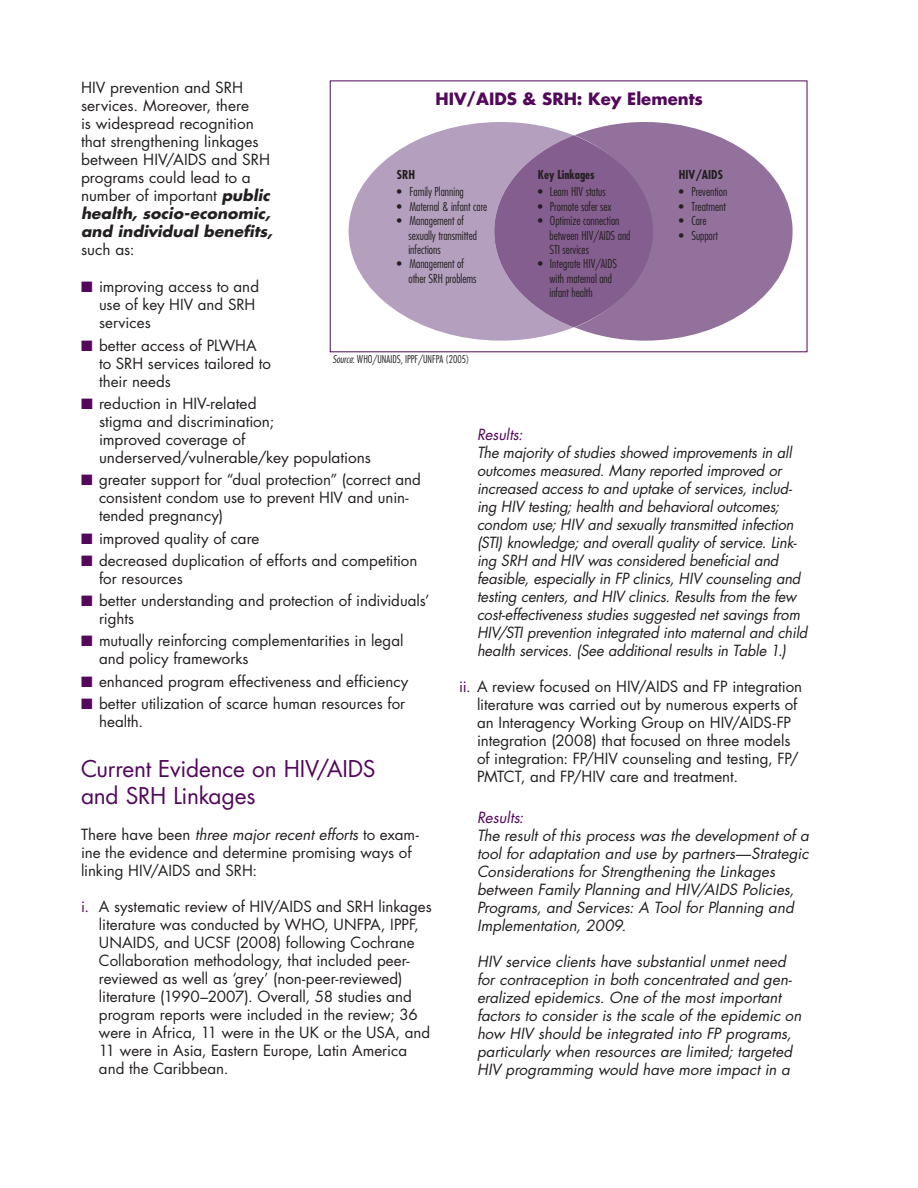
<style>
.page{position:relative;width:918px;height:1188px;background:#fff}
.page>*{position:absolute;margin:0;border:0;box-sizing:border-box;transform-origin:0 0}
.t1{font:22.5px/27px "Futura";letter-spacing:-.01em;color:#53085b}
.t2{font:700 16.5px "Futura";color:#53085b}
.t3{font:15px/18px "Futura";color:#231f20}
.t4{font:italic 15px/18px "Futura";letter-spacing:-.005em;color:#231f20}
.t5{font:italic 15px "Futura";color:#53085b}
.t6{font:300 condensed 12px/14.4px "Futura";color:#231f20}
.t7{font:700 condensed 12px "Futura";color:#231f20}
.t8{font:300 condensed 10.5px "Futura";color:#231f20}
.s1{font-weight:700;font-style:italic}
.s2{color:#53085b}
.s3{font-style:italic}
</style>
<div class="page">
<svg style="left:349px;top:122px;width:225px;height:219px;fill:#b4a0be"></svg>
<svg style="left:575px;top:122px;width:218px;height:219px;fill:#92729d"></svg>
<div style="left:494px;top:135px;width:159px;height:192px;background:#845e8e;border-radius:50%"></div>
<p class="t3" style="left:81px;top:78px;width:193px">HIV prevention and SRH services. Moreover, there<br>is widespread recognition that strengthening linkages between HIV/AIDS and SRH programs could lead to a number of important <span class="s1">public health, socio-economic, and individual benefits,</span></p>
<p class="t3" style="left:81px;top:240px;width:55px">such as:</p>
<p class="t3" style="left:99px;top:278px;width:162px;text-indent:-18px"><span class="s2">■</span> improving access to and use of key HIV and SRH services</p>
<p class="t3" style="left:99px;top:336px;width:174px;text-indent:-18px"><span class="s2">■</span> better access of PLWHA to SRH services tailored to their needs</p>
<p class="t3" style="left:99px;top:394px;width:274px;text-indent:-18px"><span class="s2">■</span> reduction in HIV-related<br>stigma and discrimination;<br>improved coverage of underserved/vulnerable/key populations</p>
<p class="t3" style="left:99px;top:470px;width:323px;text-indent:-18px"><span class="s2">■</span> greater support for “dual protection” (correct and consistent condom use to prevent HIV and unin&shy;tended pregnancy)</p>
<p class="t3" style="left:81px;top:529px;width:180px"><span class="s2">■</span> improved quality of care</p>
<p class="t3" style="left:99px;top:551px;width:320px;text-indent:-18px"><span class="s2">■</span> decreased duplication of efforts and competition for resources</p>
<p class="t3" style="left:99px;top:591px;width:332px;text-indent:-18px"><span class="s2">■</span> better understanding and protection of individuals’ rights</p>
<p class="t3" style="left:99px;top:632px;width:306px;text-indent:-18px"><span class="s2">■</span> mutually reinforcing complementarities in legal and policy frameworks</p>
<p class="t3" style="left:81px;top:672px;width:329px"><span class="s2">■</span> enhanced program effectiveness and efficiency</p>
<p class="t3" style="left:99px;top:694px;width:308px;text-indent:-18px"><span class="s2">■</span> better utilization of scarce human resources for health.</p>
<h1 class="t1" style="left:81px;top:755px;width:296px">Current Evidence on HIV/AIDS and SRH Linkages</h1>
<p class="t3" style="left:81px;top:825px;width:339px">There have been <span class="s3">three major recent efforts</span> to exam&shy;ine the evidence and determine promising ways of linking HIV/AIDS and SRH:</p>
<p class="t3" style="left:99px;top:897px;width:334px;text-indent:-18px"><span class="s2">i.</span> A systematic review of HIV/AIDS and SRH linkages literature was conducted by WHO, UNFPA, IPPF, UNAIDS, and UCSF (2008) following Cochrane Collaboration methodology, that included peer&shy;reviewed as well as ‘grey’ (non-peer-reviewed) literature (1990–2007). Overall, 58 studies and program reports were included in the review; 36 were in Africa, 11 were in the UK or the USA, and 11 were in Asia, Eastern Europe, Latin America and the Caribbean.</p>
<p class="t2" style="left:435px;top:88px;width:269px">HIV/AIDS &amp; SRH: Key Elements</p>
<p class="t7" style="left:538px;top:167px;width:58px">Key Linkages</p>
<p class="t6" style="left:538px;top:185px;width:69px">• Learn HIV status</p>
<p class="t6" style="left:538px;top:199px;width:75px">• Promote safer sex</p>
<p class="t6" style="left:549px;top:214px;width:82px;text-indent:-11px">• Optimize connection between HIV/AIDS and<br>STI services</p>
<p class="t6" style="left:549px;top:257px;width:69px;text-indent:-11px">• Integrate HIV/AIDS with maternal and infant health</p>
<p class="t7" style="left:679px;top:167px;width:46px">HIV/AIDS</p>
<p class="t6" style="left:679px;top:185px;width:50px">• Prevention</p>
<p class="t6" style="left:679px;top:199px;width:49px">• Treatment</p>
<p class="t6" style="left:679px;top:214px;width:29px">• Care</p>
<p class="t6" style="left:679px;top:228px;width:40px">• Support</p>
<p class="t7" style="left:397px;top:167px;width:20px">SRH</p>
<p class="t6" style="left:397px;top:185px;width:68px">• Family Planning</p>
<p class="t6" style="left:397px;top:199px;width:92px">• Maternal &amp; infant care</p>
<p class="t6" style="left:408px;top:214px;width:70px;text-indent:-12px">• Management of sexually transmitted infections</p>
<p class="t6" style="left:408px;top:257px;width:70px;text-indent:-12px">• Management of other SRH problems</p>
<p class="t8" style="left:332px;top:352px;width:138px"><span class="s3">Source</span>: WHO/UNAIDS, IPPF/UNFPA (2005)</p>
<p class="t5" style="left:477px;top:425px;width:47px">Results:</p>
<p class="t4" style="left:477px;top:444px;width:332px">The majority of studies showed improvements in all outcomes measured. Many reported improved or increased access to and uptake of services, includ&shy;ing HIV testing; health and behavioral outcomes; condom use; HIV and sexually transmitted infection (STI) knowledge; and overall quality of service. Link&shy;ing SRH and HIV was considered beneficial and feasible, especially in FP clinics, HIV counseling and testing centers, and HIV clinics. Results from the few cost-effectiveness studies suggested net savings from HIV/STI prevention integrated into maternal and child health services. (See additional results in Table 1.)</p>
<p class="t3" style="left:477px;top:678px;width:327px;text-indent:-18px"><span class="s2">ii.</span> A review focused on HIV/AIDS and FP integration literature was carried out by numerous experts of an Interagency Working Group on HIV/AIDS-FP integration (2008) that focused on three models of integration: FP/HIV counseling and testing, FP/ PMTCT, and FP/HIV care and treatment.</p>
<p class="t5" style="left:477px;top:807px;width:48px">Results:</p>
<p class="t4" style="left:477px;top:826px;width:333px">The result of this process was the development of a tool for adaptation and use by partners—Strategic Considerations for Strengthening the Linkages between Family Planning and HIV/AIDS Policies, Programs, and Services: A Tool for Planning and Implementation, 2009.</p>
<p class="t4" style="left:477px;top:952px;width:326px">HIV service clients have substantial unmet need for contraception in both concentrated and gen&shy;eralized epidemics. One of the most important factors to consider is the scale of the epidemic on how HIV should be integrated into FP programs, particularly when resources are limited; targeted HIV programming would have more impact in a</p>
</div>
